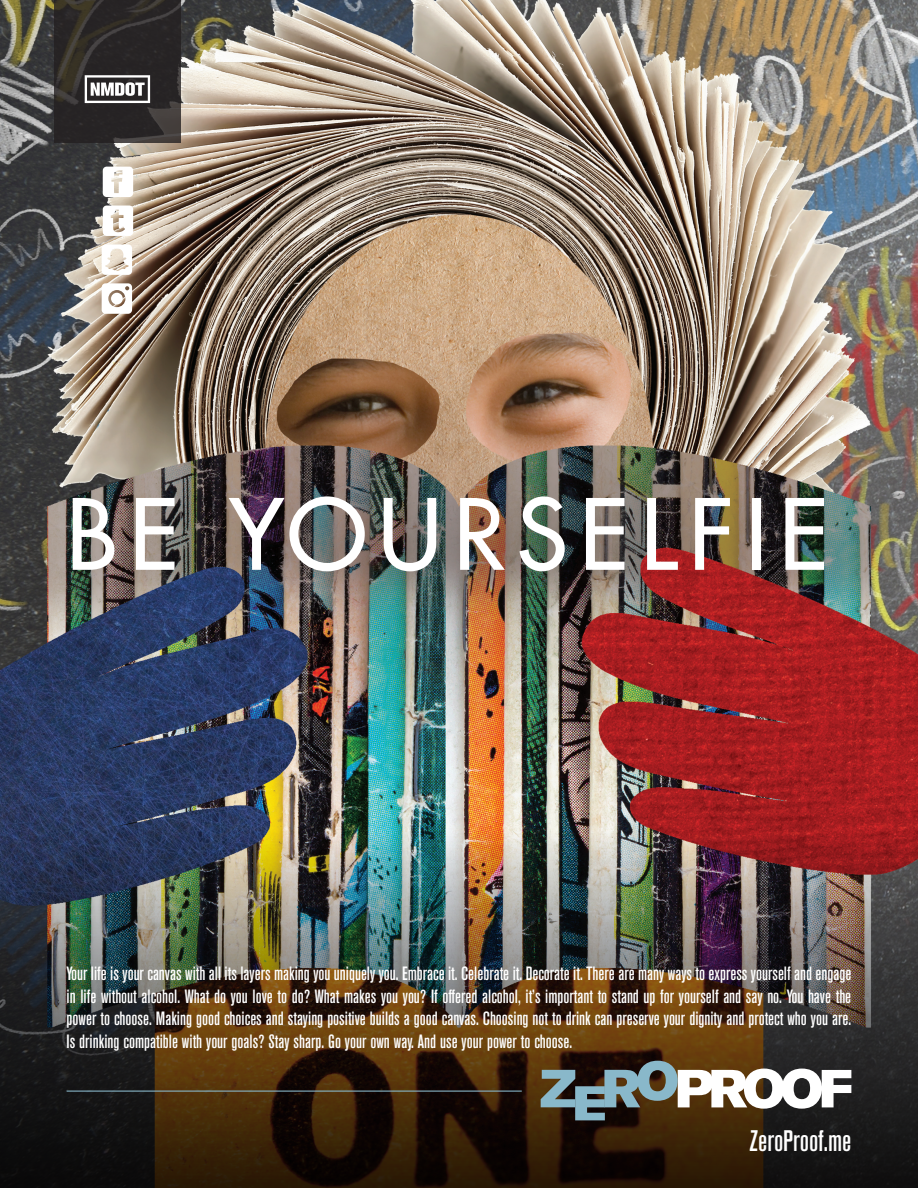
<style>
.page{position:relative;width:918px;height:1188px;background:#fff}
.page>*{position:absolute;margin:0;border:0;box-sizing:border-box;transform-origin:0 0}
.t1{font:95.4px "Futura";letter-spacing:.12em;color:#fff}
.t2{font:500 condensed 29.4px "Akzidenz Grotesk BE";color:#fff}
.t3{font:500 condensed 19.05px/23px "Akzidenz Grotesk BE";color:#fff;text-align:justify}
</style>
<div class="page">
<img style="left:0;top:0;width:918px;height:829px">
<img style="left:0;top:829px;width:918px;height:359px">
<svg style="left:54px;top:0;width:127px;height:142px;fill:#272425"></svg>
<svg style="left:85px;top:75px;width:65px;height:28px"></svg>
<svg style="left:102px;top:244px;width:30px;height:31px"></svg>
<svg style="left:103px;top:206px;width:30px;height:30px"></svg>
<svg style="left:103px;top:167px;width:30px;height:30px"></svg>
<svg style="left:102px;top:283px;width:30px;height:31px"></svg>
<svg style="left:541px;top:1061px;width:310px;height:59px"></svg>
<hr style="left:67px;top:1091px;width:455px;height:1px;background:#89b8ca">
<p class="t1" style="left:67px;top:473px;width:763px">BE YOURSELFIE</p>
<p class="t3" style="left:67px;top:962px;width:786px">Your life is your canvas with all its layers making you uniquely you. Embrace it. Celebrate it. Decorate it. There are many ways to express yourself and engage in life without alcohol. What do you love to do? What makes you you? If offered alcohol, it’s important to stand up for yourself and say no. You have the power to choose. Making good choices and staying positive builds a good canvas. Choosing not to drink can preserve your dignity and protect who you are.<br>Is drinking compatible with your goals? Stay sharp. Go your own way. And use your power to choose.</p>
<p class="t2" style="left:750px;top:1124px;width:103px">ZeroProof.me</p>
</div>
